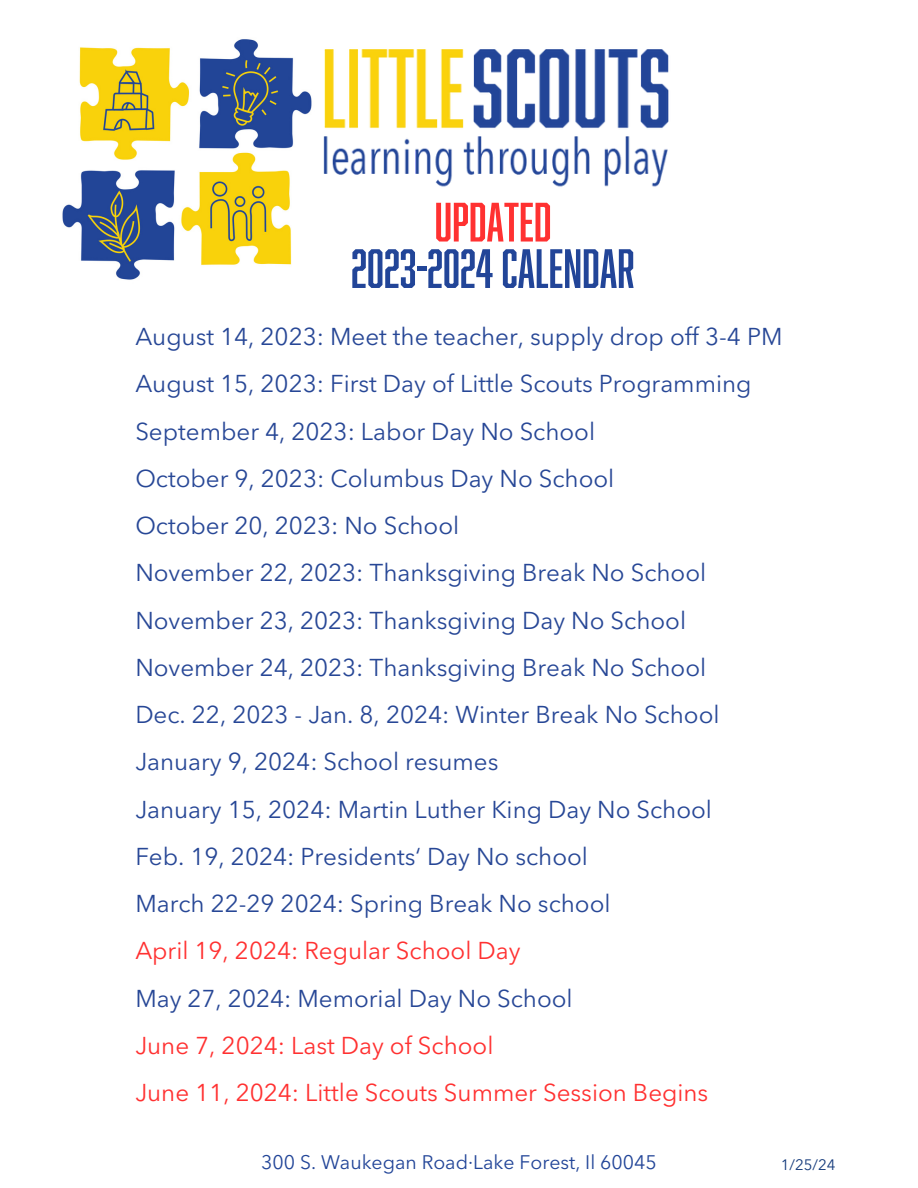
<style>
.page{position:relative;width:918px;height:1188px;background:#fff}
.page>*{position:absolute;margin:0;border:0;box-sizing:border-box;transform-origin:0 0}
.t1{font:51px "Abolition W00";color:#224598}
.t2{font:51px "Abolition W00";color:#ff3131}
.t3{font:24.15px/47.2px "Avenir Next LT Pro";color:#274796}
.t4{font:19.5px "Avenir Next LT Pro";color:#224598}
.t5{font:15px "Avenir Next LT Pro";color:#143a7b}
.s1{color:#ff3131}
</style>
<div class="page">
<img style="left:62px;top:39px;width:250px;height:241px">
<img style="left:323px;top:49px;width:346px;height:138px">
<h3 class="t2" style="left:435px;top:193px;width:119px">UPDATED</h3>
<h1 class="t1" style="left:351px;top:239px;width:285px">2023-2024 CALENDAR</h1>
<p class="t3" style="left:135px;top:315px;width:649px">August 14, 2023: Meet the teacher, supply drop off 3-4 PM August 15, 2023: First Day of Little Scouts Programming September 4, 2023: Labor Day No School<br>October 9, 2023: Columbus Day No School<br>October 20, 2023: No School<br>November 22, 2023: Thanksgiving Break No School November 23, 2023: Thanksgiving Day No School November 24, 2023: Thanksgiving Break No School<br>Dec. 22, 2023 - Jan. 8, 2024: Winter Break No School January 9, 2024: School resumes<br>January 15, 2024: Martin Luther King Day No School<br>Feb. 19, 2024: Presidents‘ Day No school<br>March 22-29 2024: Spring Break No school<br><span class="s1">April 19, 2024: Regular School Day<br></span>May 27, 2024: Memorial Day No School<br><span class="s1">June 7, 2024: Last Day of School<br>June 11, 2024: Little Scouts Summer Session Begins</span></p>
<p class="t4" style="left:261px;top:1154px;width:397px">300 S. Waukegan Road·Lake Forest, Il 60045</p>
<h2 class="t5" style="left:781px;top:1159px;width:56px">1/25/24</h2>
</div>
